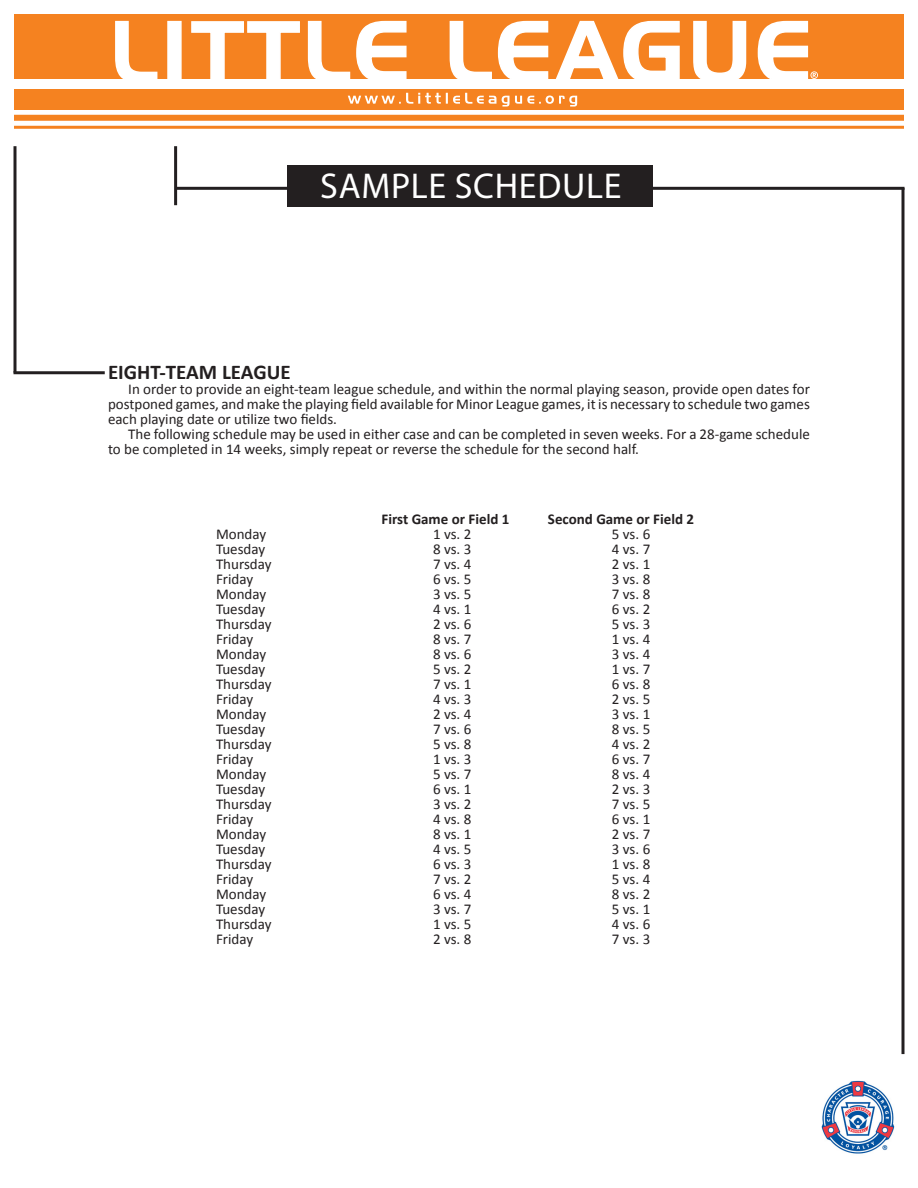
<style>
.page{position:relative;width:918px;height:1188px;background:#fff}
.page>*{position:absolute;margin:0;border:0;box-sizing:border-box;transform-origin:0 0}
.t1{font:36px "Myriad Pro";letter-spacing:.02em;color:#fff}
.t2{font:700 21px "Calibri";color:#231f20}
.t3{font:15px/15px "Calibri";color:#231f20;text-align:justify}
.t4{font:700 15px "Calibri";color:#231f20}
</style>
<div class="page">
<div style="left:0;top:15px;width:918px;height:64px;background:#f58220"></div>
<div style="left:0;top:89px;width:918px;height:20px;background:#f58220"></div>
<div style="left:0;top:115px;width:918px;height:6px;background:#f58220"></div>
<hr style="left:0;top:126px;width:918px;height:3px;background:#f58220">
<svg style="left:115px;top:20px;width:694px;height:59px"></svg>
<svg style="left:348px;top:93px;width:229px;height:14px"></svg>
<hr style="left:174px;top:146px;width:3px;height:59px;background:#231f20">
<hr style="left:14px;top:146px;width:2px;height:227px;background:#231f20">
<hr style="left:176px;top:187px;width:134px;height:3px;background:#231f20">
<hr style="left:14px;top:371px;width:91px;height:3px;background:#231f20">
<hr style="left:609px;top:187px;width:295px;height:3px;background:#231f20">
<div style="left:287px;top:165px;width:365px;height:41px;background:#231f20"></div>
<hr style="left:902px;top:188px;width:2px;height:866px;background:#231f20">
<div style="left:0;top:0;width:14px;height:132px;background:#fff"></div>
<div style="left:904px;top:0;width:14px;height:132px;background:#fff"></div>
<img style="left:821px;top:1080px;width:74px;height:74px">
<h1 class="t1" style="left:320px;top:164px;width:303px">SAMPLE SCHEDULE</h1>
<h2 class="t2" style="left:108px;top:358px;width:184px">EIGHT-TEAM LEAGUE</h2>
<p class="t3" style="left:108px;top:381px;width:704px;text-indent:20px">In order to provide an eight-team league schedule, and within the normal playing season, provide open dates for postponed games, and make the playing field available for Minor League games, it is necessary to schedule two games each playing date or utilize two fields.</p>
<p class="t3" style="left:108px;top:426px;width:703px;text-indent:20px">The following schedule may be used in either case and can be completed in seven weeks. For a 28-game schedule to be completed in 14 weeks, simply repeat or reverse the schedule for the second half.</p>
<p class="t4" style="left:382px;top:510px;width:129px">First Game or Field 1</p>
<p class="t4" style="left:548px;top:510px;width:148px">Second Game or Field 2</p>
<p class="t3" style="left:216px;top:527px;width:52px">Monday</p>
<p class="t3" style="left:433px;top:527px;width:40px">1 vs. 2</p>
<p class="t3" style="left:612px;top:527px;width:40px">5 vs. 6</p>
<p class="t3" style="left:216px;top:542px;width:51px">Tuesday</p>
<p class="t3" style="left:433px;top:542px;width:40px">8 vs. 3</p>
<p class="t3" style="left:612px;top:542px;width:40px">4 vs. 7</p>
<p class="t3" style="left:216px;top:557px;width:57px">Thursday</p>
<p class="t3" style="left:433px;top:557px;width:40px">7 vs. 4</p>
<p class="t3" style="left:612px;top:557px;width:40px">2 vs. 1</p>
<p class="t3" style="left:216px;top:572px;width:39px">Friday</p>
<p class="t3" style="left:433px;top:572px;width:40px">6 vs. 5</p>
<p class="t3" style="left:612px;top:572px;width:40px">3 vs. 8</p>
<p class="t3" style="left:216px;top:587px;width:52px">Monday</p>
<p class="t3" style="left:433px;top:587px;width:40px">3 vs. 5</p>
<p class="t3" style="left:612px;top:587px;width:40px">7 vs. 8</p>
<p class="t3" style="left:216px;top:602px;width:51px">Tuesday</p>
<p class="t3" style="left:433px;top:602px;width:40px">4 vs. 1</p>
<p class="t3" style="left:612px;top:602px;width:40px">6 vs. 2</p>
<p class="t3" style="left:216px;top:617px;width:57px">Thursday</p>
<p class="t3" style="left:433px;top:617px;width:40px">2 vs. 6</p>
<p class="t3" style="left:612px;top:617px;width:40px">5 vs. 3</p>
<p class="t3" style="left:216px;top:632px;width:39px">Friday</p>
<p class="t3" style="left:433px;top:632px;width:40px">8 vs. 7</p>
<p class="t3" style="left:612px;top:632px;width:40px">1 vs. 4</p>
<p class="t3" style="left:216px;top:647px;width:52px">Monday</p>
<p class="t3" style="left:433px;top:647px;width:40px">8 vs. 6</p>
<p class="t3" style="left:612px;top:647px;width:40px">3 vs. 4</p>
<p class="t3" style="left:216px;top:662px;width:51px">Tuesday</p>
<p class="t3" style="left:433px;top:662px;width:40px">5 vs. 2</p>
<p class="t3" style="left:612px;top:662px;width:40px">1 vs. 7</p>
<p class="t3" style="left:216px;top:677px;width:57px">Thursday</p>
<p class="t3" style="left:433px;top:677px;width:40px">7 vs. 1</p>
<p class="t3" style="left:612px;top:677px;width:40px">6 vs. 8</p>
<p class="t3" style="left:216px;top:692px;width:39px">Friday</p>
<p class="t3" style="left:433px;top:692px;width:40px">4 vs. 3</p>
<p class="t3" style="left:612px;top:692px;width:40px">2 vs. 5</p>
<p class="t3" style="left:216px;top:707px;width:52px">Monday</p>
<p class="t3" style="left:433px;top:707px;width:40px">2 vs. 4</p>
<p class="t3" style="left:612px;top:707px;width:40px">3 vs. 1</p>
<p class="t3" style="left:216px;top:722px;width:51px">Tuesday</p>
<p class="t3" style="left:433px;top:722px;width:40px">7 vs. 6</p>
<p class="t3" style="left:612px;top:722px;width:40px">8 vs. 5</p>
<p class="t3" style="left:216px;top:737px;width:57px">Thursday</p>
<p class="t3" style="left:433px;top:737px;width:40px">5 vs. 8</p>
<p class="t3" style="left:612px;top:737px;width:40px">4 vs. 2</p>
<p class="t3" style="left:216px;top:752px;width:39px">Friday</p>
<p class="t3" style="left:433px;top:752px;width:40px">1 vs. 3</p>
<p class="t3" style="left:612px;top:752px;width:40px">6 vs. 7</p>
<p class="t3" style="left:216px;top:767px;width:52px">Monday</p>
<p class="t3" style="left:433px;top:767px;width:40px">5 vs. 7</p>
<p class="t3" style="left:612px;top:767px;width:40px">8 vs. 4</p>
<p class="t3" style="left:216px;top:782px;width:51px">Tuesday</p>
<p class="t3" style="left:433px;top:782px;width:40px">6 vs. 1</p>
<p class="t3" style="left:612px;top:782px;width:40px">2 vs. 3</p>
<p class="t3" style="left:216px;top:797px;width:57px">Thursday</p>
<p class="t3" style="left:433px;top:797px;width:40px">3 vs. 2</p>
<p class="t3" style="left:612px;top:797px;width:40px">7 vs. 5</p>
<p class="t3" style="left:216px;top:812px;width:39px">Friday</p>
<p class="t3" style="left:433px;top:812px;width:40px">4 vs. 8</p>
<p class="t3" style="left:612px;top:812px;width:40px">6 vs. 1</p>
<p class="t3" style="left:216px;top:827px;width:52px">Monday</p>
<p class="t3" style="left:433px;top:827px;width:40px">8 vs. 1</p>
<p class="t3" style="left:612px;top:827px;width:40px">2 vs. 7</p>
<p class="t3" style="left:216px;top:842px;width:51px">Tuesday</p>
<p class="t3" style="left:433px;top:842px;width:40px">4 vs. 5</p>
<p class="t3" style="left:612px;top:842px;width:40px">3 vs. 6</p>
<p class="t3" style="left:216px;top:857px;width:57px">Thursday</p>
<p class="t3" style="left:433px;top:857px;width:40px">6 vs. 3</p>
<p class="t3" style="left:612px;top:857px;width:40px">1 vs. 8</p>
<p class="t3" style="left:216px;top:872px;width:39px">Friday</p>
<p class="t3" style="left:433px;top:872px;width:40px">7 vs. 2</p>
<p class="t3" style="left:612px;top:872px;width:40px">5 vs. 4</p>
<p class="t3" style="left:216px;top:887px;width:52px">Monday</p>
<p class="t3" style="left:433px;top:887px;width:40px">6 vs. 4</p>
<p class="t3" style="left:612px;top:887px;width:40px">8 vs. 2</p>
<p class="t3" style="left:216px;top:902px;width:51px">Tuesday</p>
<p class="t3" style="left:433px;top:902px;width:40px">3 vs. 7</p>
<p class="t3" style="left:612px;top:902px;width:40px">5 vs. 1</p>
<p class="t3" style="left:216px;top:917px;width:57px">Thursday</p>
<p class="t3" style="left:433px;top:917px;width:40px">1 vs. 5</p>
<p class="t3" style="left:612px;top:917px;width:40px">4 vs. 6</p>
<p class="t3" style="left:216px;top:932px;width:39px">Friday</p>
<p class="t3" style="left:433px;top:932px;width:40px">2 vs. 8</p>
<p class="t3" style="left:612px;top:932px;width:40px">7 vs. 3</p>
</div>
